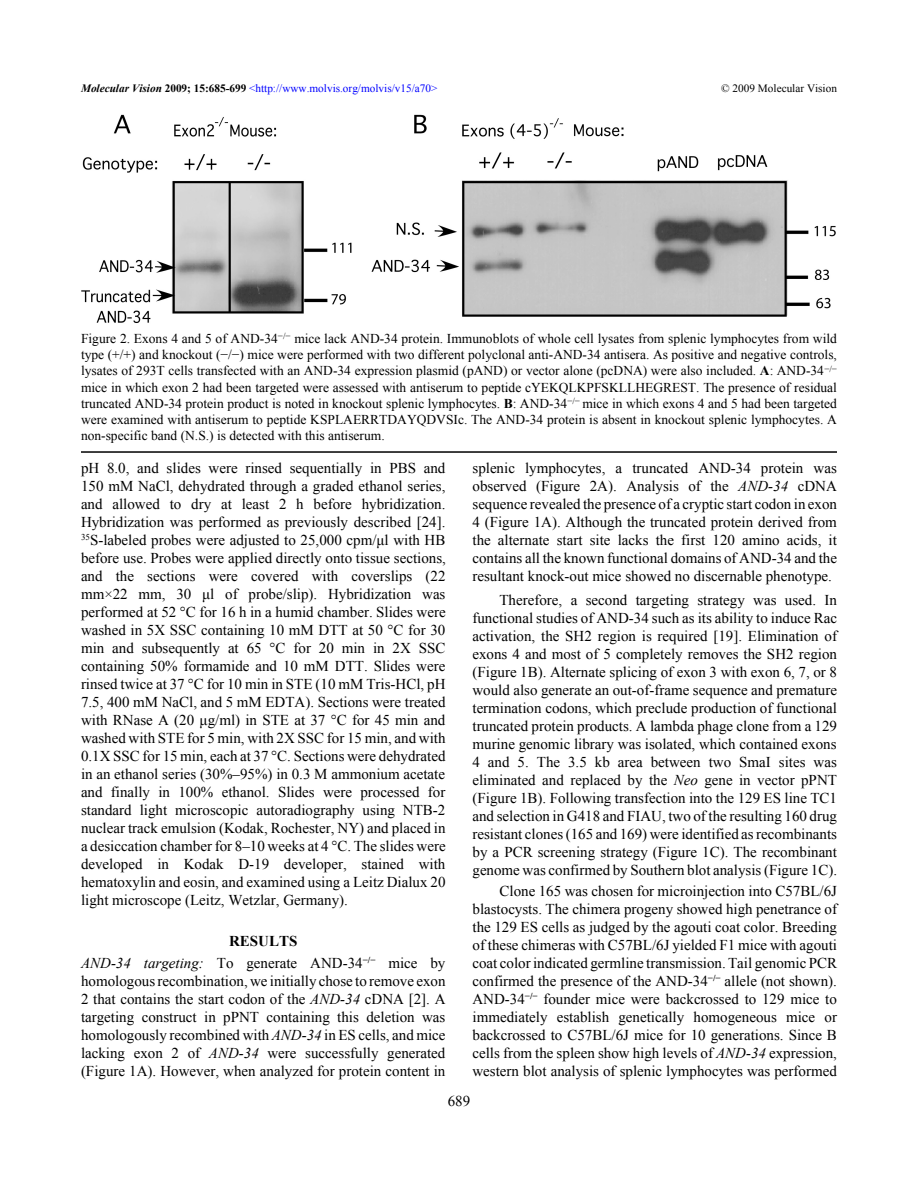
<style>
.page{position:relative;width:918px;height:1188px;background:#fff}
.page>*{position:absolute;margin:0;border:0;box-sizing:border-box;transform-origin:0 0}
.t1{font:15px/18px "Times New Roman";color:#000;text-align:justify}
.t2{font:13.5px/16.2px "Times New Roman";color:#000;text-align:justify}
.t3{font:11.25px "Times New Roman";color:#00f}
.t4{font:11.25px "Times New Roman";color:#000}
.s1{font-weight:700;font-style:italic;color:#000}
.s2{font-weight:700;color:#000}
.s3{font-weight:700}
.s4{font-style:italic}
</style>
<div class="page">
<img style="left:81px;top:114px;width:755px;height:209px">
<hr style="left:81px;top:451px;width:756px;height:2px;background:#000">
<p class="t3" style="left:81px;top:82px;width:358px"><span class="s1">Molecular Vision</span> <span class="s2">2009; 15:685-699</span> &lt;http://www.molvis.org/molvis/v15/a70&gt;</p>
<p class="t4" style="left:721px;top:82px;width:117px">© 2009 Molecular Vision</p>
<p class="t2" style="left:81px;top:330px;width:758px">Figure 2. Exons 4 and 5 of AND-34<sup>−/−</sup> mice lack AND-34 protein. Immunoblots of whole cell lysates from splenic lymphocytes from wild type (+/+) and knockout (−/−) mice were performed with two different polyclonal anti-AND-34 antisera. As positive and negative controls, lysates of 293T cells transfected with an AND-34 expression plasmid (pAND) or vector alone (pcDNA) were also included. <span class="s3">A</span>: AND-34<sup>−/− </sup>mice in which exon 2 had been targeted were assessed with antiserum to peptide cYEKQLKPFSKLLHEGREST. The presence of residual truncated AND-34 protein product is noted in knockout splenic lymphocytes. <span class="s3">B</span>: AND-34<sup>−/−</sup> mice in which exons 4 and 5 had been targeted were examined with antiserum to peptide KSPLAERRTDAYQDVSIc. The AND-34 protein is absent in knockout splenic lymphocytes. A non-specific band (N.S.) is detected with this antiserum.</p>
<p class="t1" style="left:81px;top:459px;width:366px">pH 8.0, and slides were rinsed sequentially in PBS and 150 mM NaCl, dehydrated through a graded ethanol series, and allowed to dry at least 2 h before hybridization.<br>Hybridization was performed as previously described [24].<br><sup>35</sup>S-labeled probes were adjusted to 25,000 cpm/μl with HB before use. Probes were applied directly onto tissue sections, and the sections were covered with coverslips (22 mm×22 mm, 30 μl of probe/slip). Hybridization was performed at 52 °C for 16 h in a humid chamber. Slides were washed in 5X SSC containing 10 mM DTT at 50 °C for 30 min and subsequently at 65 °C for 20 min in 2X SSC containing 50% formamide and 10 mM DTT. Slides were rinsed twice at 37 °C for 10 min in STE (10 mM Tris-HCl, pH 7.5, 400 mM NaCl, and 5 mM EDTA). Sections were treated with RNase A (20 μg/ml) in STE at 37 °C for 45 min and washed with STE for 5 min, with 2X SSC for 15 min, and with 0.1X SSC for 15 min, each at 37 °C. Sections were dehydrated in an ethanol series (30%–95%) in 0.3 M ammonium acetate and finally in 100% ethanol. Slides were processed for standard light microscopic autoradiography using NTB-2 nuclear track emulsion (Kodak, Rochester, NY) and placed in a desiccation chamber for 8–10 weeks at 4 °C. The slides were developed in Kodak D-19 developer, stained with hematoxylin and eosin, and examined using a Leitz Dialux 20 light microscope (Leitz, Wetzlar, Germany).</p>
<p class="t1" style="left:81px;top:930px;width:366px;line-height:22px;text-align:center"><span class="s3">RESULTS<br></span><span class="s4">AND-34 targeting:</span> To generate AND-34<sup>−/−</sup> mice by</p>
<p class="t1" style="left:81px;top:972px;width:366px">homologous recombination, we initially chose to remove exon 2 that contains the start codon of the <span class="s4">AND-34</span> cDNA [2]. A targeting construct in pPNT containing this deletion was homologously recombined with <span class="s4">AND-34</span> in ES cells, and mice lacking exon 2 of <span class="s4">AND-34</span> were successfully generated (Figure 1A). However, when analyzed for protein content in</p>
<p class="t1" style="left:472px;top:459px;width:366px">splenic lymphocytes, a truncated AND-34 protein was observed (Figure 2A). Analysis of the <span class="s4">AND-34</span> cDNA sequence revealed the presence of a cryptic start codon in exon 4 (Figure 1A). Although the truncated protein derived from the alternate start site lacks the first 120 amino acids, it contains all the known functional domains of AND-34 and the resultant knock-out mice showed no discernable phenotype.</p>
<p class="t1" style="left:472px;top:591px;width:366px;text-indent:27px">Therefore, a second targeting strategy was used. In functional studies of AND-34 such as its ability to induce Rac activation, the SH2 region is required [19]. Elimination of exons 4 and most of 5 completely removes the SH2 region (Figure 1B). Alternate splicing of exon 3 with exon 6, 7, or 8 would also generate an out-of-frame sequence and premature termination codons, which preclude production of functional truncated protein products. A lambda phage clone from a 129 murine genomic library was isolated, which contained exons 4 and 5. The 3.5 kb area between two SmaI sites was eliminated and replaced by the <span class="s4">Neo</span> gene in vector pPNT (Figure 1B). Following transfection into the 129 ES line TC1 and selection in G418 and FIAU, two of the resulting 160 drug resistant clones (165 and 169) were identified as recombinants by a PCR screening strategy (Figure 1C). The recombinant genome was confirmed by Southern blot analysis (Figure 1C).</p>
<p class="t1" style="left:472px;top:882px;width:366px;text-indent:27px">Clone 165 was chosen for microinjection into C57BL/6J blastocysts. The chimera progeny showed high penetrance of the 129 ES cells as judged by the agouti coat color. Breeding of these chimeras with C57BL/6J yielded F1 mice with agouti coat color indicated germline transmission. Tail genomic PCR confirmed the presence of the AND-34<sup>−/−</sup> allele (not shown).<br>AND-34<sup>−/−</sup> founder mice were backcrossed to 129 mice to immediately establish genetically homogeneous mice or backcrossed to C57BL/6J mice for 10 generations. Since B cells from the spleen show high levels of <span class="s4">AND-34</span> expression, western blot analysis of splenic lymphocytes was performed</p>
<p class="t1" style="left:448px;top:1092px;width:24px">689</p>
</div>
